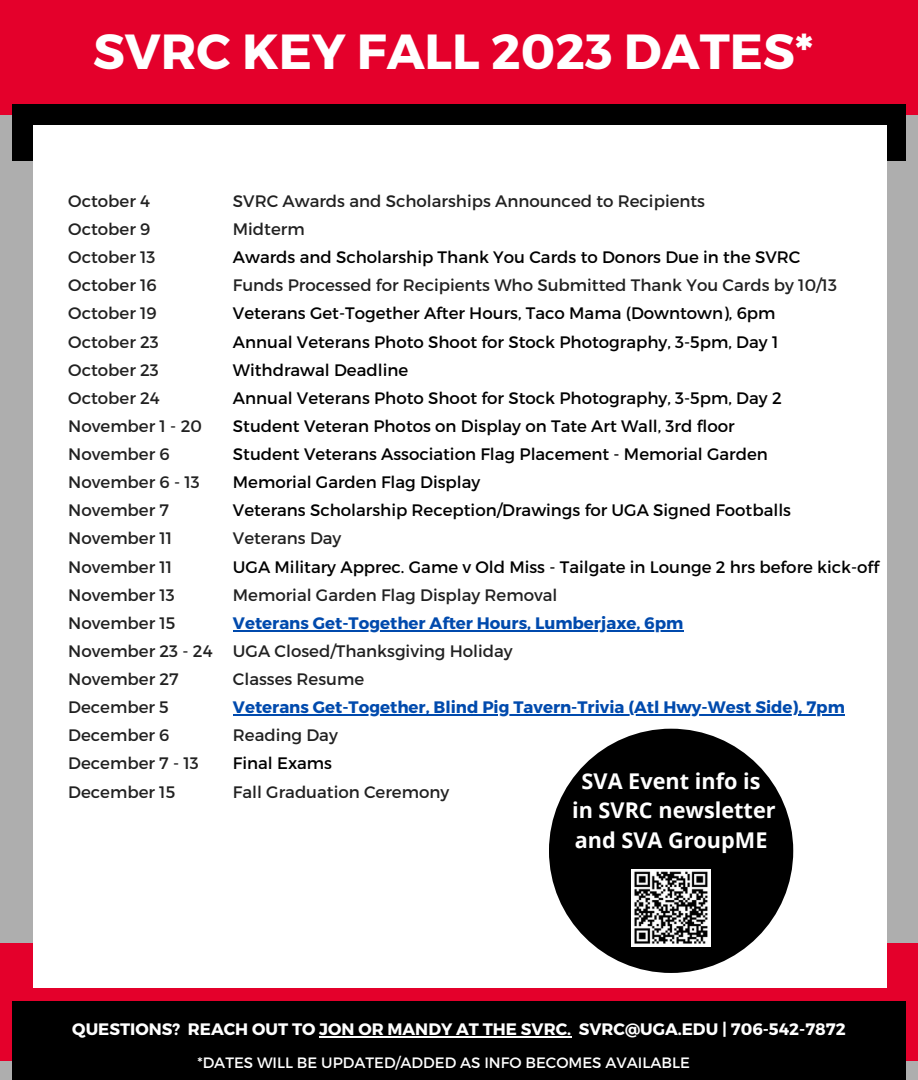
<style>
.page{position:relative;width:918px;height:1080px;background:#aeaeae}
.page>*{position:absolute;margin:0;border:0;box-sizing:border-box;transform-origin:0 0}
.t1{font:700 49.2px "Montserrat";color:#fff}
.t2{font:700 21.75px "Open Sans";color:#fff}
.t3{font:16.65px "Montserrat";color:#000}
.t4{font:16.65px "Montserrat";color:#212121}
.t5{font:700 16.65px "Montserrat";color:#004aad}
.t6{font:700 16.5px "Montserrat";color:#fff}
.t7{font:15px "Montserrat";color:#fff}
</style>
<div class="page">
<div style="left:0;top:0;width:918px;height:115px;background:#e4002b"></div>
<div style="left:0;top:943px;width:918px;height:117px;background:#e4002b"></div>
<div style="left:12px;top:105px;width:894px;height:56px;background:#000"></div>
<div style="left:33px;top:125px;width:854px;height:863px;background:#fff"></div>
<div style="left:12px;top:1002px;width:894px;height:78px;background:#000"></div>
<hr style="left:233px;top:630px;width:450px;height:1px;background:#004aad">
<hr style="left:233px;top:714px;width:612px;height:1px;background:#004aad">
<div style="left:549px;top:729px;width:244px;height:244px;background:#000;border-radius:50%"></div>
<img style="left:632px;top:869px;width:78px;height:77px">
<hr style="left:319px;top:1036px;width:248px;height:1px;background:#fff">
<p class="t1" style="left:93px;top:19px;width:722px">SVRC KEY FALL 2023 DATES*</p>
<p class="t4" style="left:68px;top:190px;width:83px">October 4</p>
<p class="t4" style="left:68px;top:218px;width:84px">October 9</p>
<p class="t4" style="left:68px;top:246px;width:89px">October 13</p>
<p class="t4" style="left:68px;top:275px;width:90px">October 16</p>
<p class="t4" style="left:68px;top:303px;width:90px">October 19</p>
<p class="t4" style="left:68px;top:331px;width:92px">October 23</p>
<p class="t4" style="left:68px;top:359px;width:92px">October 23</p>
<p class="t4" style="left:68px;top:387px;width:93px">October 24</p>
<p class="t4" style="left:68px;top:415px;width:135px">November 1 - 20</p>
<p class="t4" style="left:68px;top:443px;width:103px">November 6</p>
<p class="t4" style="left:68px;top:471px;width:133px">November 6 - 13</p>
<p class="t4" style="left:68px;top:500px;width:102px">November 7</p>
<p class="t4" style="left:68px;top:528px;width:106px">November 11</p>
<p class="t4" style="left:68px;top:556px;width:106px">November 11</p>
<p class="t4" style="left:68px;top:584px;width:108px">November 13</p>
<p class="t4" style="left:68px;top:612px;width:109px">November 15</p>
<p class="t4" style="left:68px;top:640px;width:146px">November 23 - 24</p>
<p class="t4" style="left:68px;top:668px;width:112px">November 27</p>
<p class="t4" style="left:68px;top:696px;width:102px">December 5</p>
<p class="t4" style="left:68px;top:725px;width:103px">December 6</p>
<p class="t4" style="left:68px;top:753px;width:132px">December 7 - 13</p>
<p class="t4" style="left:68px;top:781px;width:109px">December 15</p>
<p class="t4" style="left:233px;top:190px;width:474px">SVRC Awards and Scholarships Announced to Recipients</p>
<p class="t4" style="left:233px;top:218px;width:73px">Midterm</p>
<p class="t3" style="left:233px;top:246px;width:569px">Awards and Scholarship Thank You Cards to Donors Due in the SVRC</p>
<p class="t4" style="left:233px;top:275px;width:606px">Funds Processed for Recipients Who Submitted Thank You Cards by 10/13</p>
<p class="t3" style="left:233px;top:303px;width:544px">Veterans Get-Together After Hours, Taco Mama (Downtown), 6pm</p>
<p class="t3" style="left:233px;top:331px;width:547px">Annual Veterans Photo Shoot for Stock Photography, 3-5pm, Day 1</p>
<p class="t3" style="left:233px;top:359px;width:177px">Withdrawal Deadline</p>
<p class="t3" style="left:233px;top:387px;width:550px">Annual Veterans Photo Shoot for Stock Photography, 3-5pm, Day 2</p>
<p class="t3" style="left:233px;top:415px;width:503px">Student Veteran Photos on Display on Tate Art Wall, 3rd floor</p>
<p class="t3" style="left:233px;top:443px;width:536px">Student Veterans Association Flag Placement - Memorial Garden</p>
<p class="t3" style="left:233px;top:471px;width:249px">Memorial Garden Flag Display</p>
<p class="t3" style="left:233px;top:500px;width:560px">Veterans Scholarship Reception/Drawings for UGA Signed Footballs</p>
<p class="t4" style="left:233px;top:528px;width:110px">Veterans Day</p>
<p class="t3" style="left:233px;top:556px;width:648px">UGA Military Apprec. Game v Old Miss - Tailgate in Lounge 2 hrs before kick-off</p>
<p class="t4" style="left:233px;top:584px;width:326px">Memorial Garden Flag Display Removal</p>
<p class="t5" style="left:233px;top:612px;width:452px">Veterans Get-Together After Hours, Lumberjaxe, 6pm</p>
<p class="t4" style="left:233px;top:640px;width:281px">UGA Closed/Thanksgiving Holiday</p>
<p class="t4" style="left:233px;top:668px;width:133px">Classes Resume</p>
<p class="t5" style="left:233px;top:696px;width:614px">Veterans Get-Together, Blind Pig Tavern-Trivia (Atl Hwy-West Side), 7pm</p>
<p class="t4" style="left:233px;top:725px;width:106px">Reading Day</p>
<p class="t3" style="left:233px;top:753px;width:101px">Final Exams</p>
<p class="t4" style="left:233px;top:781px;width:218px">Fall Graduation Ceremony</p>
<p class="t2" style="left:582px;top:766px;width:180px">SVA Event info is</p>
<p class="t2" style="left:572px;top:795px;width:205px">in SVRC newsletter</p>
<p class="t2" style="left:575px;top:825px;width:194px">and SVA GroupME</p>
<p class="t6" style="left:72px;top:1019px;width:775px">QUESTIONS? REACH OUT TO JON OR MANDY AT THE SVRC. SVRC@UGA.EDU | 706-542-7872</p>
<p class="t7" style="left:197px;top:1053px;width:494px">*DATES WILL BE UPDATED/ADDED AS INFO BECOMES AVAILABLE</p>
</div>
